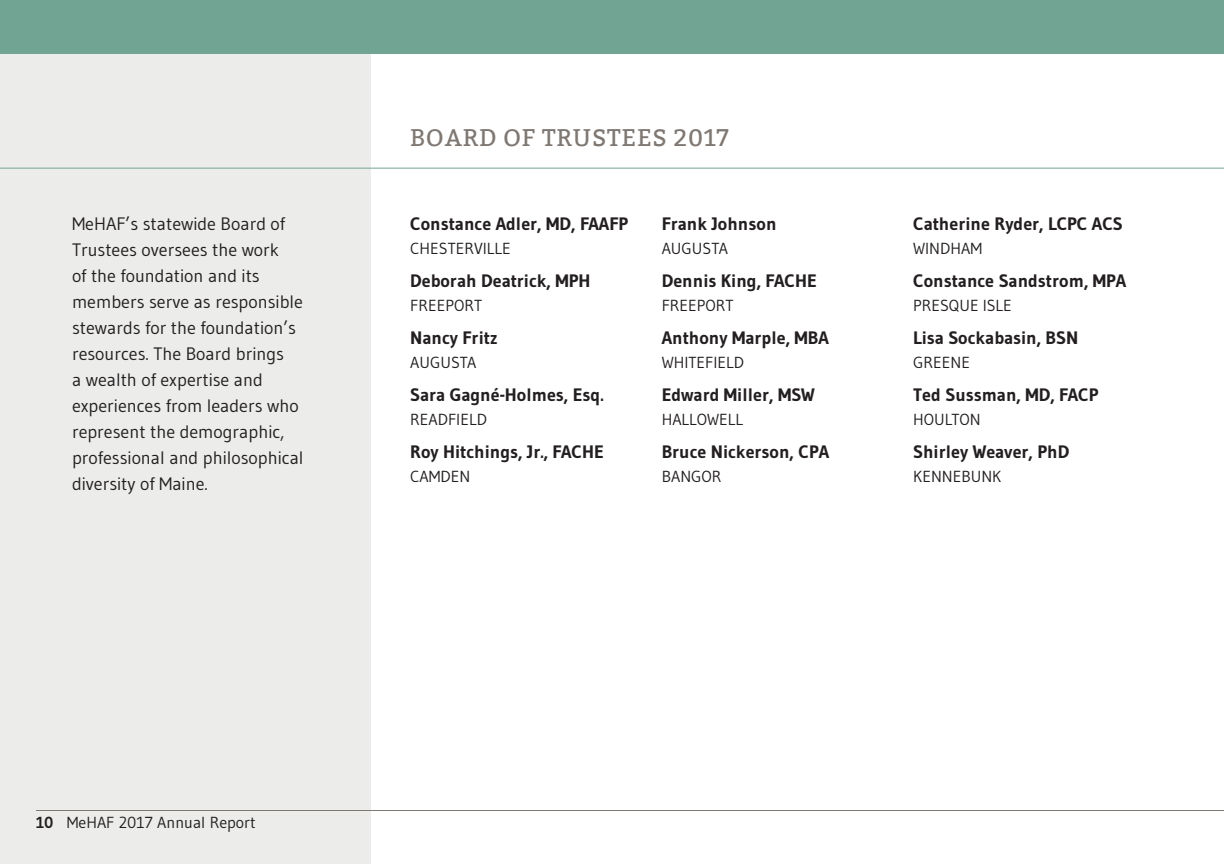
<style>
.page{position:relative;width:1224px;height:864px;background:#fff}
.page>*{position:absolute;margin:0;border:0;box-sizing:border-box;transform-origin:0 0}
.t1{font:24px "Bitter";letter-spacing:.025em;color:#7e7772}
.t2{font:700 18px "Gudea";color:#231f20}
.t3{font:18px/26px "Gudea";color:#231f20}
.t4{font:16px "Gudea";color:#231f20}
.s1{font-weight:700}
</style>
<div class="page">
<div style="left:0;top:54px;width:370px;height:810px;background:#ececeb"></div>
<hr style="left:36px;top:810px;width:1188px;height:1px;background:#7e7772">
<hr style="left:0;top:168px;width:1224px;height:1px;background:#71a492">
<div style="left:0;top:0;width:1224px;height:54px;background:#71a492"></div>
<p class="t1" style="left:410px;top:123px;width:320px">BOARD OF TRUSTEES 2017</p>
<p class="t3" style="left:72px;top:210px;width:233px">MeHAF’s statewide Board of<br>Trustees oversees the work<br>of the foundation and its members serve as responsible stewards for the foundation’s resources. The Board brings<br>a wealth of expertise and experiences from leaders who represent the demographic, professional and philosophical diversity of Maine.</p>
<p class="t2" style="left:410px;top:213px;width:220px">Constance Adler, MD, FAAFP</p>
<p class="t4" style="left:410px;top:238px;width:102px">CHESTERVILLE</p>
<p class="t2" style="left:410px;top:270px;width:182px">Deborah Deatrick, MPH</p>
<p class="t4" style="left:410px;top:295px;width:73px">FREEPORT</p>
<p class="t2" style="left:410px;top:327px;width:89px">Nancy Fritz</p>
<p class="t4" style="left:410px;top:352px;width:68px">AUGUSTA</p>
<p class="t2" style="left:410px;top:384px;width:195px">Sara Gagné-Holmes, Esq.</p>
<p class="t4" style="left:410px;top:409px;width:78px">READFIELD</p>
<p class="t2" style="left:410px;top:441px;width:195px">Roy Hitchings, Jr., FACHE</p>
<p class="t4" style="left:410px;top:466px;width:62px">CAMDEN</p>
<p class="t2" style="left:662px;top:213px;width:116px">Frank Johnson</p>
<p class="t4" style="left:662px;top:238px;width:68px">AUGUSTA</p>
<p class="t2" style="left:662px;top:270px;width:157px">Dennis King, FACHE</p>
<p class="t4" style="left:662px;top:295px;width:73px">FREEPORT</p>
<p class="t2" style="left:662px;top:327px;width:169px">Anthony Marple, MBA</p>
<p class="t4" style="left:662px;top:352px;width:84px">WHITEFIELD</p>
<p class="t2" style="left:662px;top:384px;width:155px">Edward Miller, MSW</p>
<p class="t4" style="left:662px;top:409px;width:83px">HALLOWELL</p>
<p class="t2" style="left:662px;top:441px;width:169px">Bruce Nickerson, CPA</p>
<p class="t4" style="left:662px;top:466px;width:61px">BANGOR</p>
<p class="t2" style="left:913px;top:213px;width:211px">Catherine Ryder, LCPC ACS</p>
<p class="t4" style="left:913px;top:238px;width:71px">WINDHAM</p>
<p class="t2" style="left:913px;top:270px;width:215px">Constance Sandstrom, MPA</p>
<p class="t4" style="left:913px;top:295px;width:100px">PRESQUE ISLE</p>
<p class="t2" style="left:913px;top:327px;width:167px">Lisa Sockabasin, BSN</p>
<p class="t4" style="left:913px;top:352px;width:58px">GREENE</p>
<p class="t2" style="left:913px;top:384px;width:187px">Ted Sussman, MD, FACP</p>
<p class="t4" style="left:913px;top:409px;width:69px">HOULTON</p>
<p class="t2" style="left:913px;top:441px;width:158px">Shirley Weaver, PhD</p>
<p class="t4" style="left:913px;top:466px;width:90px">KENNEBUNK</p>
<p class="t4" style="left:36px;top:812px;width:221px"><span class="s1">10</span> MeHAF 2017 Annual Report</p>
</div>
